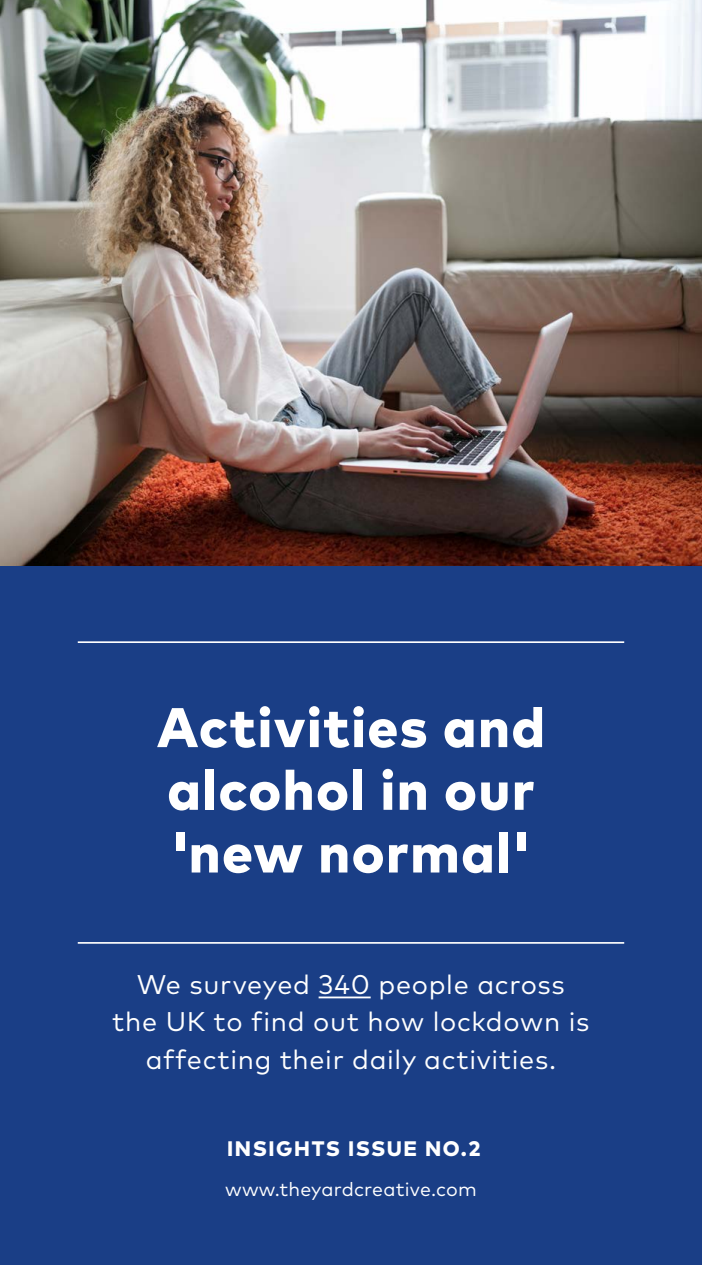
<style>
.page{position:relative;width:702px;height:1265px;background:#fff}
.page>*{position:absolute;margin:0;border:0;box-sizing:border-box;transform-origin:0 0}
.t1{font:800 55.65px/62.7px "Mark Pro";letter-spacing:.025em;color:#fff}
.t2{font:27px/37.5px "Mark Pro";letter-spacing:.025em;color:#fff;text-align:center}
.t3{font:800 21px "Mark Pro";letter-spacing:.075em;color:#fff}
.t4{font:19.5px "Mark Pro";letter-spacing:.01em;color:#fff}
</style>
<div class="page">
<div style="left:0;top:0;width:702px;height:1264px;background:#1a3e86"></div>
<img style="left:0;top:0;width:702px;height:566px">
<hr style="left:318px;top:996px;width:52px;height:2px;background:#fff">
<hr style="left:78px;top:641px;width:546px;height:2px;background:#fff">
<hr style="left:78px;top:942px;width:546px;height:1px;background:#fff">
<h1 class="t1" style="left:157px;top:691px;width:390px">Activities and alcohol in our 'new normal'</h1>
<p class="t2" style="left:112px;top:963px;width:478px">We surveyed 340 people across the UK to find out how lockdown is affecting their daily activities.</p>
<p class="t3" style="left:227px;top:1131px;width:255px">INSIGHTS ISSUE NO.2</p>
<p class="t4" style="left:225px;top:1174px;width:253px">www.theyardcreative.com</p>
</div>
